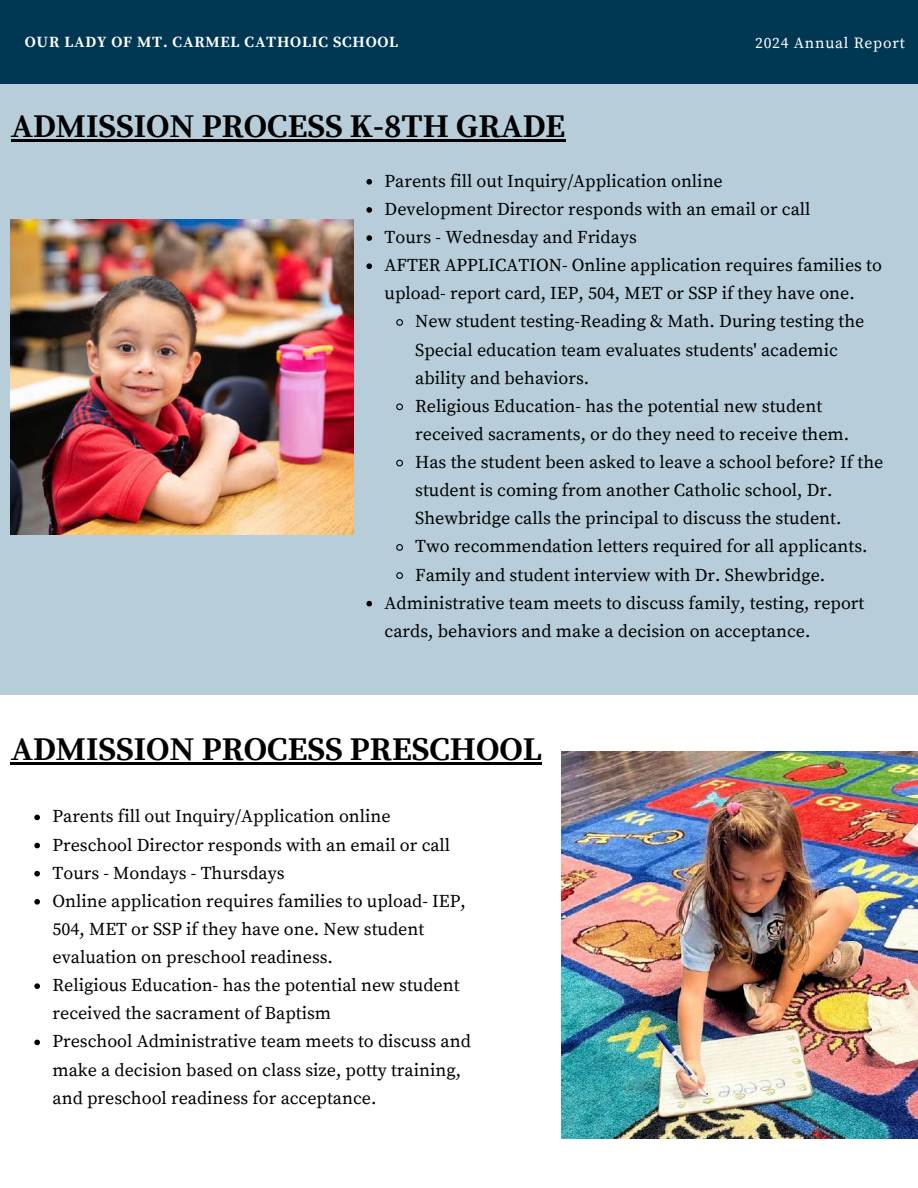
<style>
.page{position:relative;width:918px;height:1188px;background:#fff}
.page>*{position:absolute;margin:0;border:0;box-sizing:border-box;transform-origin:0 0}
.t1{font:700 33px "Source Serif Pro";color:#000001}
.t2{font:18px/28.2px "Source Serif Pro";color:#000}
.t3{font:700 15.6px "Source Serif Pro";letter-spacing:.05em;color:#fff}
.t4{font:15.6px "Source Serif Pro";letter-spacing:.05em;color:#fff}
</style>
<div class="page">
<div style="left:0;top:84px;width:918px;height:610px;background:#b7ceda"></div>
<img style="left:11px;top:220px;width:343px;height:314px">
<div style="left:0;top:0;width:918px;height:84px;background:#003753"></div>
<img style="left:562px;top:751px;width:356px;height:387px">
<svg style="left:366px;top:179px;width:6px;height:6px"></svg>
<svg style="left:366px;top:207px;width:6px;height:6px"></svg>
<svg style="left:366px;top:235px;width:6px;height:6px"></svg>
<svg style="left:366px;top:263px;width:6px;height:6px"></svg>
<svg style="left:396px;top:319px;width:7px;height:7px"></svg>
<svg style="left:396px;top:403px;width:7px;height:8px"></svg>
<svg style="left:396px;top:459px;width:7px;height:8px"></svg>
<svg style="left:396px;top:544px;width:7px;height:7px"></svg>
<svg style="left:396px;top:572px;width:7px;height:7px"></svg>
<svg style="left:366px;top:601px;width:6px;height:5px"></svg>
<hr style="left:11px;top:139px;width:554px;height:3px;background:#000001">
<hr style="left:11px;top:763px;width:531px;height:2px;background:#000001">
<svg style="left:34px;top:815px;width:6px;height:5px"></svg>
<svg style="left:34px;top:843px;width:6px;height:5px"></svg>
<svg style="left:34px;top:871px;width:6px;height:5px"></svg>
<svg style="left:34px;top:899px;width:6px;height:6px"></svg>
<svg style="left:34px;top:983px;width:6px;height:6px"></svg>
<svg style="left:34px;top:1040px;width:6px;height:5px"></svg>
<p class="t3" style="left:25px;top:33px;width:375px">OUR LADY OF MT. CARMEL CATHOLIC SCHOOL</p>
<p class="t4" style="left:755px;top:34px;width:151px">2024 Annual Report</p>
<h1 class="t1" style="left:11px;top:107px;width:556px">ADMISSION PROCESS K-8TH GRADE</h1>
<p class="t2" style="left:385px;top:168px;width:499px">Parents fill out Inquiry/Application online<br>Development Director responds with an email or call<br>Tours - Wednesday and Fridays<br>AFTER APPLICATION- Online application requires families to upload- report card, IEP, 504, MET or SSP if they have one.</p>
<p class="t2" style="left:415px;top:308px;width:451px">New student testing-Reading &amp; Math. During testing the</p>
<p class="t2" style="left:415px;top:336px;width:424px">Special education team evaluates students' academic</p>
<p class="t2" style="left:415px;top:364px;width:176px">ability and behaviors.</p>
<p class="t2" style="left:415px;top:393px;width:409px">Religious Education- has the potential new student</p>
<p class="t2" style="left:415px;top:421px;width:435px">received sacraments, or do they need to receive them.</p>
<p class="t2" style="left:415px;top:449px;width:470px">Has the student been asked to leave a school before? If the</p>
<p class="t2" style="left:415px;top:477px;width:419px">student is coming from another Catholic school, Dr.</p>
<p class="t2" style="left:415px;top:505px;width:428px">Shewbridge calls the principal to discuss the student.</p>
<p class="t2" style="left:415px;top:533px;width:454px">Two recommendation letters required for all applicants.</p>
<p class="t2" style="left:415px;top:561px;width:412px">Family and student interview with Dr. Shewbridge.</p>
<p class="t2" style="left:385px;top:589px;width:481px">Administrative team meets to discuss family, testing, report</p>
<p class="t2" style="left:385px;top:618px;width:427px">cards, behaviors and make a decision on acceptance.</p>
<h1 class="t1" style="left:11px;top:730px;width:533px">ADMISSION PROCESS PRESCHOOL</h1>
<p class="t2" style="left:53px;top:803px;width:420px">Parents fill out Inquiry/Application online Preschool Director responds with an email or call Tours - Mondays - Thursdays<br>Online application requires families to upload- IEP, 504, MET or SSP if they have one. New student evaluation on preschool readiness.<br>Religious Education- has the potential new student received the sacrament of Baptism<br>Preschool Administrative team meets to discuss and make a decision based on class size, potty training, and preschool readiness for acceptance.</p>
</div>
